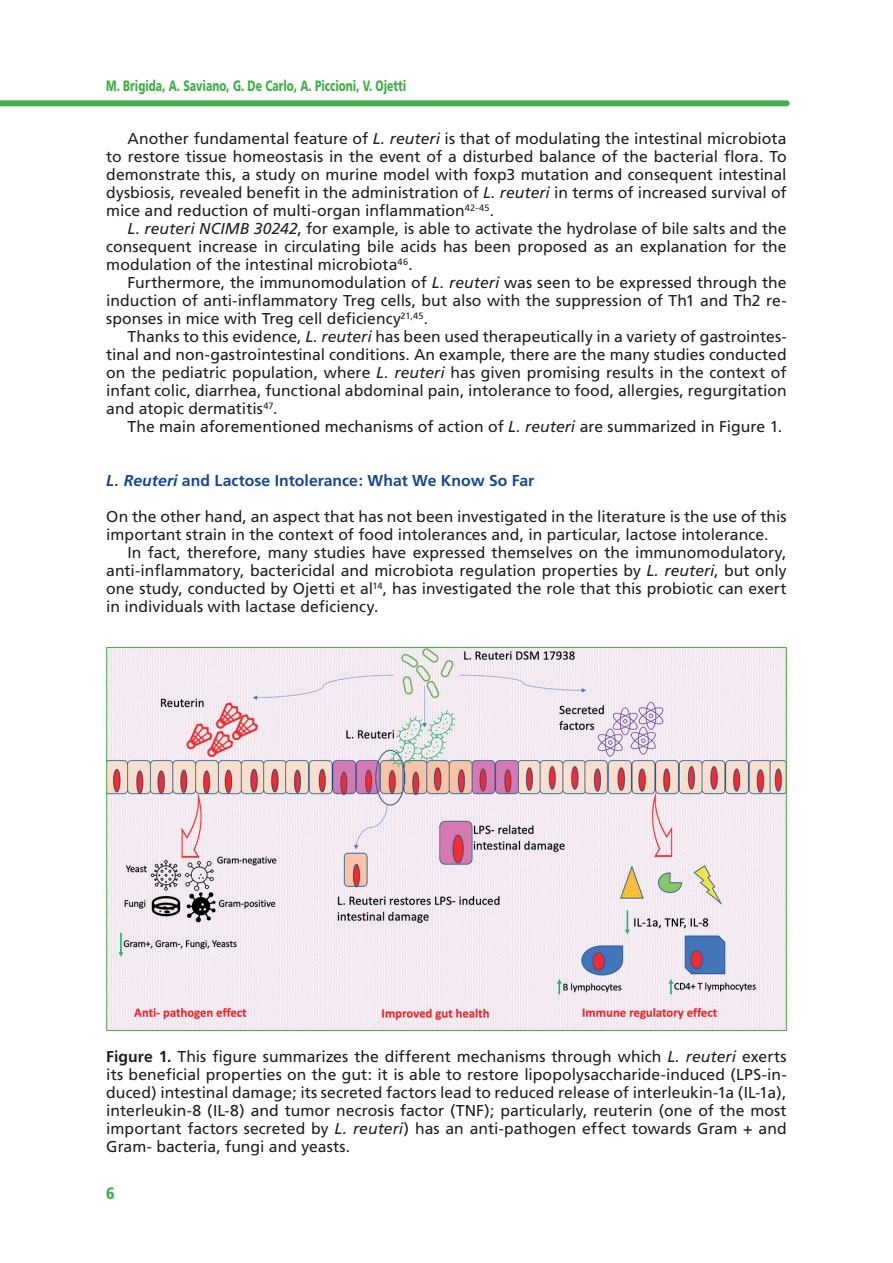
<style>
.page{position:relative;width:893px;height:1263px;background:#fff}
.page>*{position:absolute;margin:0;border:0;box-sizing:border-box;transform-origin:0 0}
.t1{font:900 condensed 16.5px "Frutiger";color:#43ae48}
.t2{font:15.75px/18px "Frutiger";color:#231f20;text-align:justify}
.t3{font:700 15.75px "Frutiger";letter-spacing:.005em;color:#164797}
.t4{font:900 15px "Frutiger";color:#43ae48;scale:.7 1}
.s1{font-style:italic}
.s2{font-weight:700}
</style>
<div class="page">
<div style="left:0;top:100px;width:787px;height:6px;background:#43ae48"></div>
<img style="left:108px;top:649px;width:677px;height:380px">
<p class="t4" style="left:106px;top:76px;width:430px">M. Brigida, A. Saviano, G. De Carlo, A. Piccioni, V. Ojetti</p>
<p class="t2" style="left:106px;top:130px;width:682px;text-indent:21px">Another fundamental feature of <span class="s1">L. reuteri</span> is that of modulating the intestinal microbiota to restore tissue homeostasis in the event of a disturbed balance of the bacterial flora. To demonstrate this, a study on murine model with foxp3 mutation and consequent intestinal dysbiosis, revealed benefit in the administration of <span class="s1">L. reuteri</span> in terms of increased survival of mice and reduction of multi-organ inflammation<sup>42-45</sup>.</p>
<p class="t2" style="left:106px;top:220px;width:682px;text-indent:21px"><span class="s1">L. reuteri NCIMB 30242</span>, for example, is able to activate the hydrolase of bile salts and the consequent increase in circulating bile acids has been proposed as an explanation for the modulation of the intestinal microbiota<sup>46</sup>.</p>
<p class="t2" style="left:106px;top:274px;width:682px;text-indent:21px">Furthermore, the immunomodulation of <span class="s1">L. reuteri</span> was seen to be expressed through the induction of anti-inflammatory Treg cells, but also with the suppression of Th1 and Th2 re&shy;sponses in mice with Treg cell deficiency<sup>21,45</sup>.</p>
<p class="t2" style="left:106px;top:328px;width:682px;text-indent:21px">Thanks to this evidence, <span class="s1">L. reuteri</span> has been used therapeutically in a variety of gastrointes&shy;tinal and non-gastrointestinal conditions. An example, there are the many studies conducted on the pediatric population, where <span class="s1">L. reuteri</span> has given promising results in the context of infant colic, diarrhea, functional abdominal pain, intolerance to food, allergies, regurgitation and atopic dermatitis<sup>47</sup>.</p>
<p class="t2" style="left:128px;top:418px;width:656px">The main aforementioned mechanisms of action of <span class="s1">L. reuteri</span> are summarized in Figure 1.</p>
<p class="t3" style="left:106px;top:471px;width:430px"><span class="s1">L. Reuteri</span> and Lactose Intolerance: What We Know So Far</p>
<p class="t2" style="left:106px;top:508px;width:682px">On the other hand, an aspect that has not been investigated in the literature is the use of this important strain in the context of food intolerances and, in particular, lactose intolerance.</p>
<p class="t2" style="left:106px;top:544px;width:682px;text-indent:21px">In fact, therefore, many studies have expressed themselves on the immunomodulatory, anti-inflammatory, bactericidal and microbiota regulation properties by <span class="s1">L. reuteri</span>, but only one study, conducted by Ojetti et al<sup>14</sup>, has investigated the role that this probiotic can exert in individuals with lactase deficiency.</p>
<p class="t2" style="left:106px;top:1047px;width:682px"><span class="s2">Figure 1.</span> This figure summarizes the different mechanisms through which <span class="s1">L. reuteri</span> exerts its beneficial properties on the gut: it is able to restore lipopolysaccharide-induced (LPS-in&shy;duced) intestinal damage; its secreted factors lead to reduced release of interleukin-1a (IL-1a), interleukin-8 (IL-8) and tumor necrosis factor (TNF); particularly, reuterin (one of the most important factors secreted by <span class="s1">L. reuteri</span>) has an anti-pathogen effect towards Gram + and Gram- bacteria, fungi and yeasts.</p>
<p class="t1" style="left:106px;top:1183px;width:10px">6</p>
</div>
